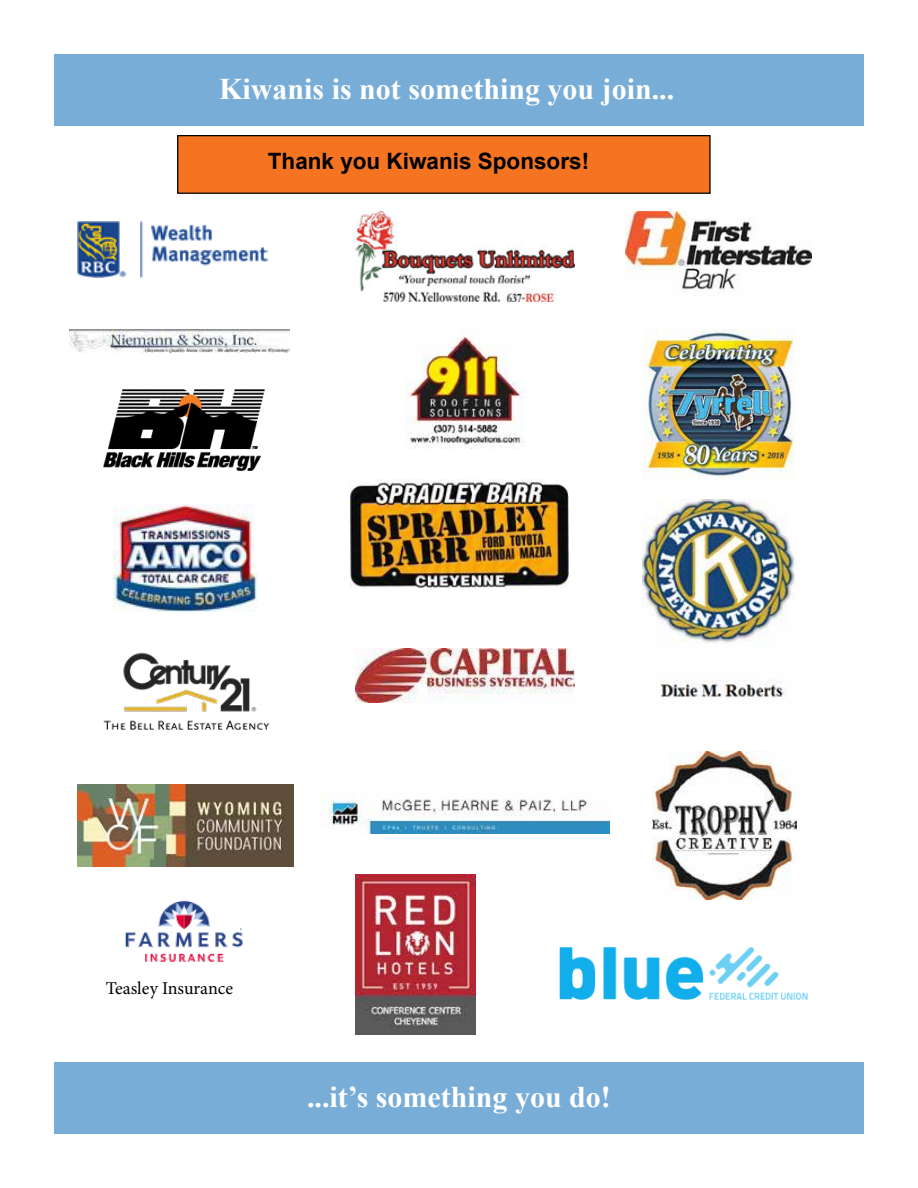
<style>
.page{position:relative;width:918px;height:1188px;background:#fff}
.page>*{position:absolute;margin:0;border:0;box-sizing:border-box;transform-origin:0 0}
.t1{font:700 30px "Times New Roman";color:#fff}
.t2{font:700 22.5px "Arial";color:#000}
.t3{font:18px "Minion Pro";letter-spacing:-.005em;color:#000}
</style>
<div class="page">
<div style="left:54px;top:54px;width:810px;height:71px;background:#78add7"></div>
<div style="left:54px;top:1063px;width:810px;height:71px;background:#78add7"></div>
<div style="left:178px;top:136px;width:532px;height:57px;background:#f47421"></div>
<div style="left:177px;top:135px;width:534px;height:59px;border:1px solid #000"></div>
<img style="left:77px;top:222px;width:191px;height:56px">
<img style="left:355px;top:212px;width:220px;height:90px">
<img style="left:626px;top:212px;width:185px;height:84px">
<img style="left:70px;top:329px;width:219px;height:24px">
<img style="left:405px;top:329px;width:120px;height:120px">
<img style="left:644px;top:329px;width:150px;height:150px">
<img style="left:103px;top:389px;width:162px;height:82px">
<img style="left:349px;top:479px;width:220px;height:109px">
<img style="left:642px;top:499px;width:154px;height:199px">
<img style="left:114px;top:504px;width:143px;height:107px">
<img style="left:355px;top:648px;width:220px;height:54px">
<img style="left:103px;top:652px;width:167px;height:78px">
<img style="left:320px;top:795px;width:289px;height:38px">
<img style="left:652px;top:752px;width:144px;height:147px">
<img style="left:355px;top:875px;width:120px;height:160px">
<img style="left:78px;top:784px;width:216px;height:83px">
<img style="left:559px;top:947px;width:249px;height:53px">
<img style="left:125px;top:900px;width:118px;height:62px">
<p class="t1" style="left:219px;top:67px;width:457px">Kiwanis is not something you join...</p>
<p class="t2" style="left:268px;top:145px;width:323px">Thank you Kiwanis Sponsors!</p>
<p class="t3" style="left:106px;top:976px;width:129px">Teasley Insurance</p>
<p class="t1" style="left:307px;top:1076px;width:305px">...it’s something you do!</p>
</div>
